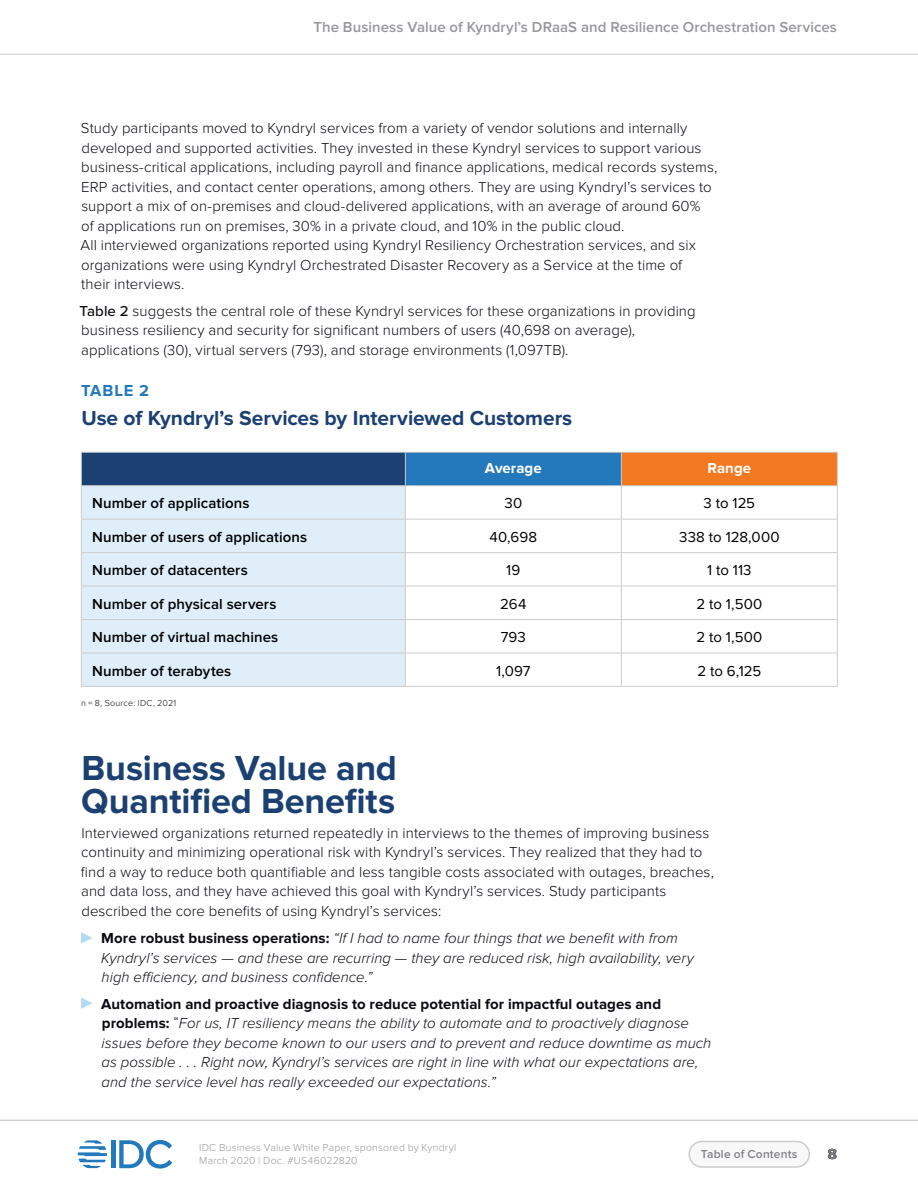
<style>
.page{position:relative;width:918px;height:1188px;background:#fff}
.page>*{position:absolute;margin:0;border:0;box-sizing:border-box;transform-origin:0 0}
.t1{font:700 36px/33px "Proxima Nova";letter-spacing:-.005em;color:#1b4072}
.t2{font:700 21px "Proxima Nova";letter-spacing:-.005em;color:#1b4072}
.t3{font:700 16.5px "Proxima Nova";letter-spacing:.045em;color:#2379bb}
.t4{font:300 15px/19.5px "Proxima Nova";letter-spacing:.005em;color:#0a0b13}
.t5{font:italic 300 15px/19.5px "Proxima Nova";letter-spacing:.005em;color:#0a0b13}
.t6{font:600 15px "Proxima Nova";letter-spacing:.005em;color:#000}
.t7{font:15px "Proxima Nova";color:#000}
.t8{font:600 15px "Proxima Nova";letter-spacing:.005em;color:#97979b}
.t9{font:700 15px "Proxima Nova";letter-spacing:.005em;color:#fff}
.t10{font:700 15px "Proxima Nova";color:#000}
.t11{font:600 12px "Proxima Nova";letter-spacing:.015em;color:#808187}
.t12{font:300 10.5px/13.5px "Proxima Nova";letter-spacing:.02em;color:#97979b}
.t13{font:300 9px "Proxima Nova";letter-spacing:.025em;color:#0a0b13}
.s1{font-weight:500}
.s2{font-weight:700;font-style:normal}
.s3{font-style:normal}
</style>
<div class="page">
<div style="left:689px;top:1142px;width:120px;height:25px;background:#f8f8f8;border-radius:13px"></div>
<div style="left:688px;top:1141px;width:122px;height:27px;border:2px solid #cccccb;border-radius:13px"></div>
<hr style="left:0;top:1120px;width:918px;height:1px;background:#cccccb">
<div style="left:111px;top:1140px;width:5px;height:28px;background:#2279bc"></div>
<svg style="left:119px;top:1140px;width:53px;height:29px"></svg>
<svg style="left:78px;top:1140px;width:29px;height:28px"></svg>
<hr style="left:0;top:54px;width:918px;height:1px;background:#cccccb">
<svg style="left:81px;top:932px;width:11px;height:12px"></svg>
<svg style="left:81px;top:998px;width:11px;height:11px"></svg>
<div style="left:81px;top:452px;width:324px;height:34px;background:#1b4072"></div>
<div style="left:405px;top:452px;width:216px;height:34px;background:#2379bb"></div>
<div style="left:621px;top:452px;width:216px;height:34px;background:#f37921"></div>
<div style="left:82px;top:486px;width:323px;height:200px;background:#dfeef9"></div>
<hr style="left:405px;top:452px;width:216px;height:1px;background:#cccccb">
<hr style="left:621px;top:452px;width:217px;height:1px;background:#cccccb">
<hr style="left:621px;top:453px;width:1px;height:32px;background:#cccccb">
<hr style="left:837px;top:453px;width:1px;height:32px;background:#cccccb">
<hr style="left:81px;top:486px;width:1px;height:33px;background:#cccccb">
<hr style="left:405px;top:485px;width:216px;height:1px;background:#cccccb">
<hr style="left:405px;top:486px;width:1px;height:33px;background:#cccccb">
<hr style="left:621px;top:485px;width:217px;height:1px;background:#cccccb">
<hr style="left:621px;top:486px;width:1px;height:33px;background:#cccccb">
<hr style="left:837px;top:486px;width:1px;height:33px;background:#cccccb">
<hr style="left:81px;top:519px;width:324px;height:1px;background:#cccccb">
<hr style="left:81px;top:520px;width:1px;height:32px;background:#cccccb">
<hr style="left:405px;top:519px;width:216px;height:1px;background:#cccccb">
<hr style="left:405px;top:520px;width:1px;height:32px;background:#cccccb">
<hr style="left:621px;top:519px;width:217px;height:1px;background:#cccccb">
<hr style="left:621px;top:520px;width:1px;height:32px;background:#cccccb">
<hr style="left:837px;top:520px;width:1px;height:32px;background:#cccccb">
<hr style="left:81px;top:552px;width:324px;height:1px;background:#cccccb">
<hr style="left:81px;top:553px;width:1px;height:33px;background:#cccccb">
<hr style="left:405px;top:552px;width:216px;height:1px;background:#cccccb">
<hr style="left:405px;top:553px;width:1px;height:33px;background:#cccccb">
<hr style="left:621px;top:552px;width:217px;height:1px;background:#cccccb">
<hr style="left:621px;top:553px;width:1px;height:33px;background:#cccccb">
<hr style="left:837px;top:553px;width:1px;height:33px;background:#cccccb">
<hr style="left:81px;top:586px;width:324px;height:1px;background:#cccccb">
<hr style="left:81px;top:586px;width:1px;height:33px;background:#cccccb">
<hr style="left:405px;top:586px;width:216px;height:1px;background:#cccccb">
<hr style="left:405px;top:586px;width:1px;height:33px;background:#cccccb">
<hr style="left:621px;top:586px;width:217px;height:1px;background:#cccccb">
<hr style="left:621px;top:586px;width:1px;height:33px;background:#cccccb">
<hr style="left:837px;top:586px;width:1px;height:33px;background:#cccccb">
<hr style="left:81px;top:619px;width:324px;height:1px;background:#cccccb">
<hr style="left:81px;top:620px;width:1px;height:33px;background:#cccccb">
<hr style="left:405px;top:619px;width:216px;height:1px;background:#cccccb">
<hr style="left:405px;top:620px;width:1px;height:33px;background:#cccccb">
<hr style="left:621px;top:619px;width:217px;height:1px;background:#cccccb">
<hr style="left:621px;top:620px;width:1px;height:33px;background:#cccccb">
<hr style="left:837px;top:620px;width:1px;height:33px;background:#cccccb">
<hr style="left:81px;top:653px;width:324px;height:1px;background:#cccccb">
<hr style="left:81px;top:653px;width:1px;height:33px;background:#cccccb">
<hr style="left:405px;top:653px;width:216px;height:1px;background:#cccccb">
<hr style="left:405px;top:653px;width:1px;height:33px;background:#cccccb">
<hr style="left:621px;top:653px;width:217px;height:1px;background:#cccccb">
<hr style="left:621px;top:653px;width:1px;height:33px;background:#cccccb">
<hr style="left:837px;top:653px;width:1px;height:33px;background:#cccccb">
<hr style="left:81px;top:686px;width:324px;height:1px;background:#cccccb">
<hr style="left:405px;top:686px;width:216px;height:1px;background:#cccccb">
<hr style="left:621px;top:686px;width:217px;height:1px;background:#cccccb">
<hr style="left:81px;top:452px;width:324px;height:1px;background:#cccccb">
<hr style="left:81px;top:453px;width:1px;height:32px;background:#cccccb">
<hr style="left:405px;top:453px;width:1px;height:32px;background:#cccccb">
<hr style="left:81px;top:485px;width:324px;height:1px;background:#cccccb">
<p class="t8" style="left:313px;top:19px;width:525px">The Business Value of Kyndryl’s DRaaS and Resilience Orchestration Services</p>
<p class="t4" style="left:80px;top:119px;width:639px">Study participants moved to Kyndryl services from a variety of vendor solutions and internally developed and supported activities. They invested in these Kyndryl services to support various business-critical applications, including payroll and finance applications, medical records systems, ERP activities, and contact center operations, among others. They are using Kyndryl’s services to support a mix of on-premises and cloud-delivered applications, with an average of around 60%<br>of applications run on premises, 30% in a private cloud, and 10% in the public cloud.<br>All interviewed organizations reported using Kyndryl Resiliency Orchestration services, and six organizations were using Kyndryl Orchestrated Disaster Recovery as a Service at the time of<br>their interviews.</p>
<p class="t4" style="left:80px;top:301px;width:618px"><span class="s1">Table 2</span> suggests the central role of these Kyndryl services for these organizations in providing business resiliency and security for significant numbers of users (40,698 on average), applications (30), virtual servers (793), and storage environments (1,097TB).</p>
<p class="t3" style="left:81px;top:381px;width:70px">TABLE 2</p>
<p class="t2" style="left:81px;top:406px;width:492px">Use of Kyndryl’s Services by Interviewed Customers</p>
<p class="t9" style="left:485px;top:460px;width:58px">Average</p>
<p class="t9" style="left:708px;top:460px;width:45px">Range</p>
<p class="t6" style="left:92px;top:495px;width:159px">Number of applications</p>
<p class="t7" style="left:505px;top:495px;width:19px">30</p>
<p class="t7" style="left:704px;top:495px;width:53px">3 to 125</p>
<p class="t6" style="left:92px;top:528px;width:217px">Number of users of applications</p>
<p class="t7" style="left:490px;top:528px;width:49px">40,698</p>
<p class="t7" style="left:679px;top:528px;width:102px">338 to 128,000</p>
<p class="t6" style="left:92px;top:562px;width:157px">Number of datacenters</p>
<p class="t7" style="left:506px;top:562px;width:16px">19</p>
<p class="t7" style="left:707px;top:562px;width:46px">1 to 113</p>
<p class="t6" style="left:92px;top:595px;width:186px">Number of physical servers</p>
<p class="t7" style="left:500px;top:595px;width:28px">264</p>
<p class="t7" style="left:696px;top:595px;width:67px">2 to 1,500</p>
<p class="t6" style="left:92px;top:629px;width:188px">Number of virtual machines</p>
<p class="t7" style="left:501px;top:629px;width:26px">793</p>
<p class="t7" style="left:696px;top:629px;width:67px">2 to 1,500</p>
<p class="t6" style="left:92px;top:662px;width:141px">Number of terabytes</p>
<p class="t7" style="left:496px;top:662px;width:36px">1,097</p>
<p class="t7" style="left:697px;top:662px;width:65px">2 to 6,125</p>
<p class="t13" style="left:81px;top:698px;width:97px">n = 8, Source: IDC, 2021</p>
<p class="t1" style="left:81px;top:752px;width:317px">Business Value and<br>Quantified Benefits</p>
<p class="t4" style="left:81px;top:823px;width:635px">Interviewed organizations returned repeatedly in interviews to the themes of improving business continuity and minimizing operational risk with Kyndryl’s services. They realized that they had to find a way to reduce both quantifiable and less tangible costs associated with outages, breaches, and data loss, and they have achieved this goal with Kyndryl’s services. Study participants described the core benefits of using Kyndryl’s services:</p>
<p class="t5" style="left:101px;top:929px;width:594px"><span class="s2">More robust business operations:</span> “If I had to name four things that we benefit with from<br>Kyndryl’s services — and these are recurring — they are reduced risk, high availability, very high efficiency, and business confidence.”</p>
<p class="t5" style="left:101px;top:994px;width:612px"><span class="s2">Automation and proactive diagnosis to reduce potential for impactful outages and problems:</span> <span class="s3">“</span>For us, IT resiliency means the ability to automate and to proactively diagnose issues before they become known to our users and to prevent and reduce downtime as much as possible . . . Right now, Kyndryl’s services are right in line with what our expectations are, and the service level has really exceeded our expectations.”</p>
<p class="t12" style="left:199px;top:1141px;width:259px">IDC Business Value White Paper, sponsored by Kyndryl<br>March 2020 | Doc. #US46022820</p>
<p class="t11" style="left:701px;top:1147px;width:98px">Table of Contents</p>
<p class="t10" style="left:828px;top:1145px;width:11px">8</p>
</div>
